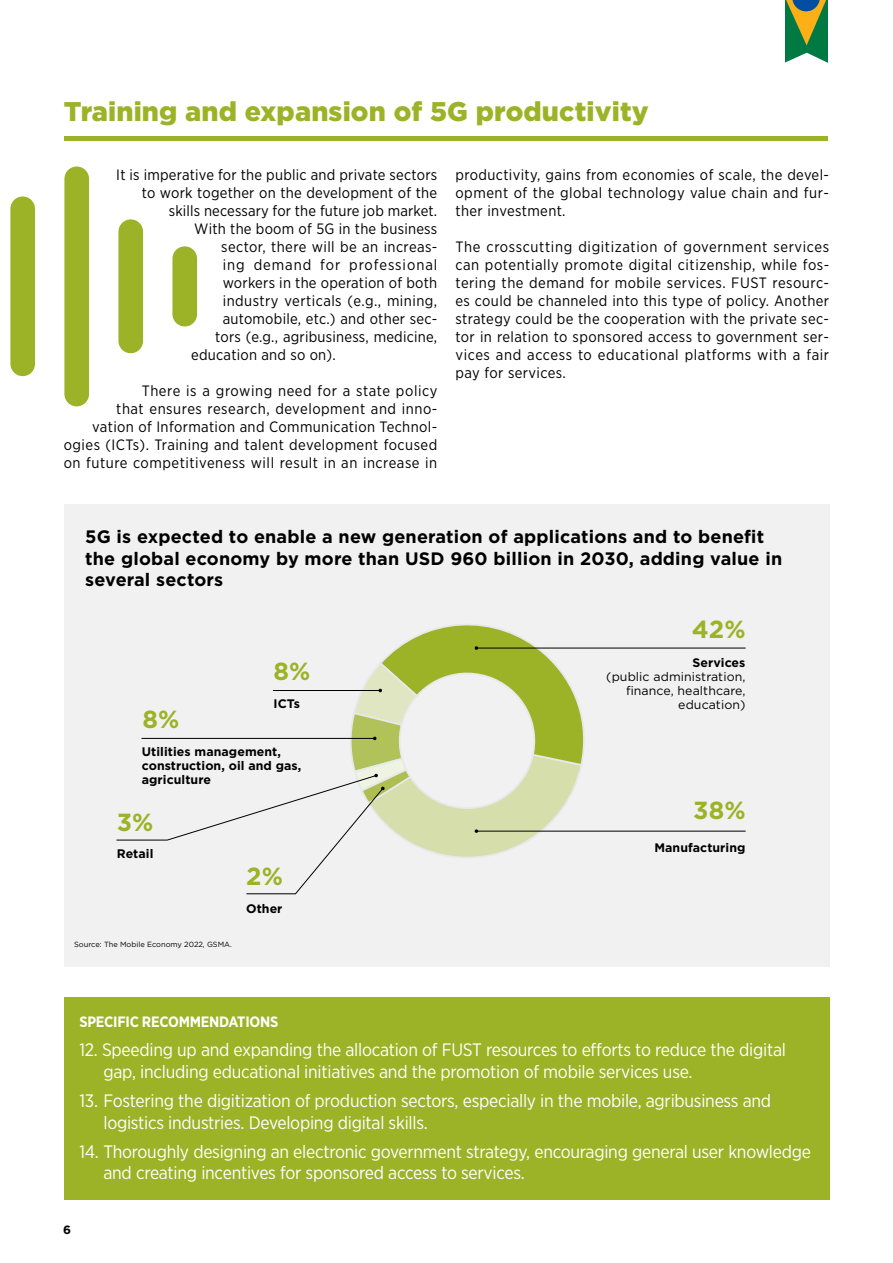
<style>
.page{position:relative;width:893px;height:1263px;background:#fff}
.page>*{position:absolute;margin:0;border:0;box-sizing:border-box;transform-origin:0 0}
.t1{font:900 27px "Gotham";letter-spacing:.005em;color:#9cb227}
.t2{font:700 24.75px "Gotham";color:#9cb227}
.t3{font:18px/21.6px "Gotham Narrow";letter-spacing:-.015em;color:#fff}
.t4{font:700 18px/21.6px "Gotham";letter-spacing:.01em;color:#000}
.t5{font:15px/18px "Gotham Narrow";letter-spacing:.025em;color:#000;text-align:justify}
.t6{font:15px "Gotham Narrow";letter-spacing:.065em;color:#000}
.t7{font:700 15px "Gotham Narrow";letter-spacing:-.015em;color:#fff}
.t8{font:700 12.3px/14.1px "Gotham";letter-spacing:.005em;color:#000}
.t9{font:12.3px/14.1px "Gotham";letter-spacing:.005em;color:#000;text-align:right}
.t10{font:700 12px "Gotham";color:#000}
.t11{font:7.5px "Gotham";color:#000}
</style>
<div class="page">
<hr style="left:64px;top:136px;width:763px;height:4px;background:#9cb227">
<div style="left:64px;top:997px;width:765px;height:203px;background:#9cb227"></div>
<div style="left:785px;top:0;width:42px;height:64px;background:#007943"></div>
<svg style="left:785px;top:53px;width:43px;height:11px"></svg>
<svg style="left:786px;top:0;width:40px;height:45px"></svg>
<div style="left:64px;top:504px;width:765px;height:462px;background:#f1f1f2"></div>
<hr style="left:476px;top:648px;width:269px;height:1px;background:#000">
<hr style="left:476px;top:831px;width:269px;height:1px;background:#000">
<svg style="left:116px;top:625px;width:474px;height:270px"></svg>
<svg style="left:10px;top:196px;width:25px;height:181px"></svg>
<div style="left:64px;top:166px;width:25px;height:240px;background:#9cb227"></div>
<svg style="left:118px;top:219px;width:25px;height:135px"></svg>
<svg style="left:172px;top:246px;width:25px;height:80px"></svg>
<h1 class="t1" style="left:64px;top:92px;width:586px">Training and expansion of 5G productivity</h1>
<p class="t5" style="left:116px;top:165px;width:322px">It is imperative for the public and private sectors</p>
<p class="t5" style="left:142px;top:183px;width:297px">to work together on the development of the</p>
<p class="t5" style="left:169px;top:201px;width:270px">skills necessary for the future job market.</p>
<p class="t5" style="left:194px;top:219px;width:244px">With the boom of 5G in the business</p>
<p class="t5" style="left:221px;top:237px;width:218px">sector, there will be an increas-</p>
<p class="t6" style="left:223px;top:255px;width:216px">ing demand for professional</p>
<p class="t5" style="left:223px;top:273px;width:216px">workers in the operation of both</p>
<p class="t5" style="left:223px;top:291px;width:216px">industry verticals (e.g., mining,</p>
<p class="t5" style="left:223px;top:309px;width:216px">automobile, etc.) and other sec-</p>
<p class="t5" style="left:215px;top:327px;width:223px">tors (e.g., agribusiness, medicine,</p>
<p class="t5" style="left:191px;top:345px;width:146px">education and so on).</p>
<p class="t5" style="left:64px;top:381px;width:375px;text-align:right">There is a growing need for a state policy<br>that ensures research, development and inno-<br>vation of Information and Communication Technol&shy;ogies (ICTs). Training and talent development focused on future competitiveness will result in an increase in</p>
<p class="t5" style="left:455px;top:165px;width:375px">productivity, gains from economies of scale, the devel&shy;opment of the global technology value chain and fur&shy;ther investment.</p>
<p class="t5" style="left:455px;top:237px;width:375px">The crosscutting digitization of government services can potentially promote digital citizenship, while fos&shy;tering the demand for mobile services. FUST resourc&shy;es could be channeled into this type of policy. Another strategy could be the cooperation with the private sec&shy;tor in relation to sponsored access to government ser&shy;vices and access to educational platforms with a fair pay for services.</p>
<p class="t4" style="left:85px;top:526px;width:698px">5G is expected to enable a new generation of applications and to benefit the global economy by more than USD 960 billion in 2030, adding value in several sectors</p>
<h2 class="t2" style="left:692px;top:613px;width:55px">42%</h2>
<h2 class="t2" style="left:273px;top:655px;width:38px">8%</h2>
<h2 class="t2" style="left:142px;top:703px;width:38px">8%</h2>
<p class="t8" style="left:692px;top:655px;width:54px">Services</p>
<p class="t9" style="left:606px;top:669px;width:141px">(public administration, finance, healthcare,</p>
<p class="t8" style="left:273px;top:696px;width:28px">ICTs</p>
<p class="t9" style="left:678px;top:697px;width:69px">education)</p>
<p class="t8" style="left:142px;top:744px;width:161px">Utilities management, construction, oil and gas, agriculture</p>
<h2 class="t2" style="left:117px;top:805px;width:38px">3%</h2>
<h2 class="t2" style="left:693px;top:794px;width:54px">38%</h2>
<p class="t8" style="left:117px;top:847px;width:38px">Retail</p>
<p class="t8" style="left:654px;top:840px;width:93px">Manufacturing</p>
<h2 class="t2" style="left:246px;top:860px;width:38px">2%</h2>
<p class="t11" style="left:74px;top:940px;width:159px">Source: The Mobile Economy 2022, GSMA.</p>
<p class="t8" style="left:246px;top:901px;width:38px">Other</p>
<p class="t7" style="left:79px;top:1012px;width:200px">SPECIFIC RECOMMENDATIONS</p>
<p class="t3" style="left:103px;top:1039px;width:684px;text-indent:-24px">12. Speeding up and expanding the allocation of FUST resources to efforts to reduce the digital gap, including educational initiatives and the promotion of mobile services use.</p>
<p class="t3" style="left:103px;top:1090px;width:669px;text-indent:-24px">13. Fostering the digitization of production sectors, especially in the mobile, agribusiness and logistics industries. Developing digital skills.</p>
<p class="t3" style="left:103px;top:1140px;width:709px;text-indent:-24px">14. Thoroughly designing an electronic government strategy, encouraging general user knowledge and creating incentives for sponsored access to services.</p>
<p class="t10" style="left:63px;top:1222px;width:9px">6</p>
</div>
